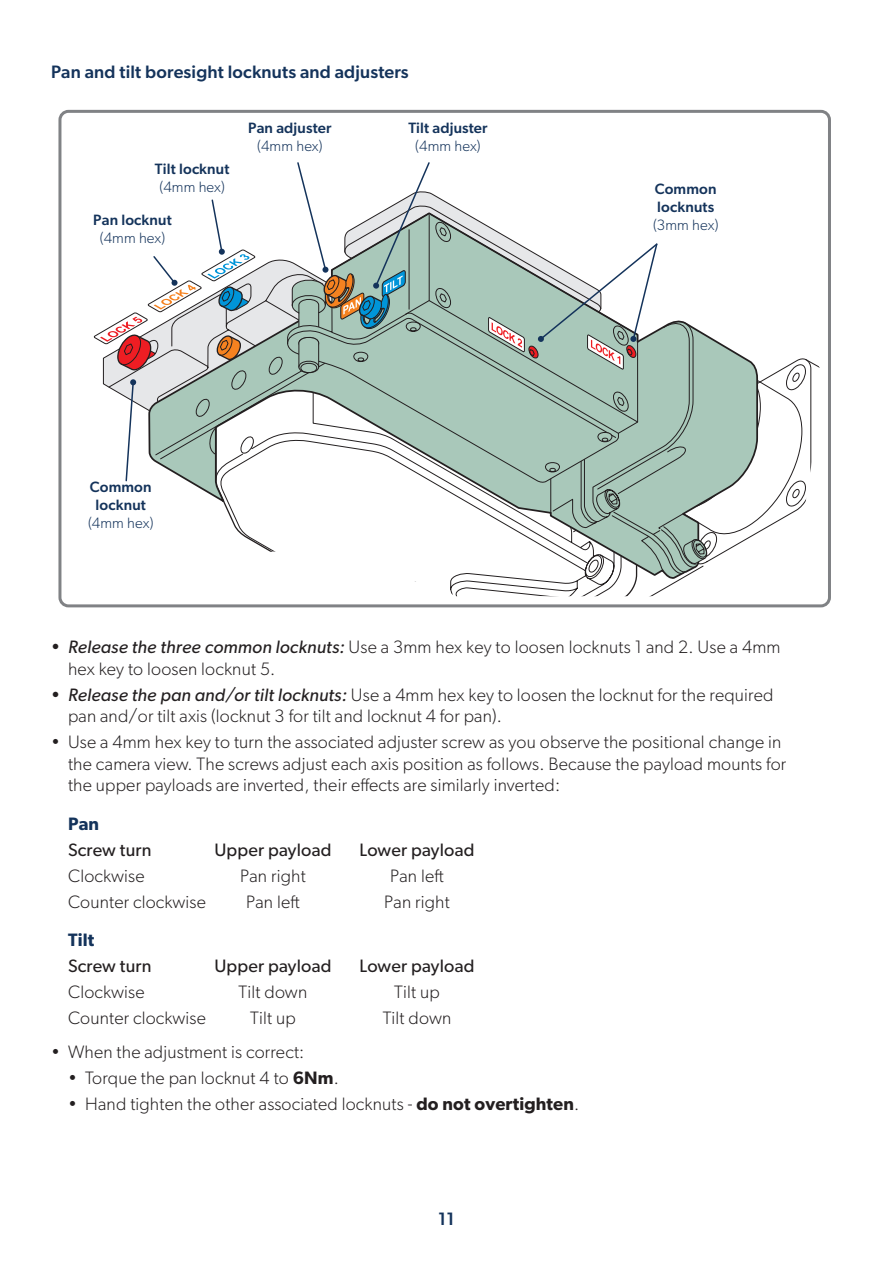
<style>
.page{position:relative;width:893px;height:1263px;background:#fff}
.page>*{position:absolute;margin:0;border:0;box-sizing:border-box;transform-origin:0 0}
.Body{font:300 18px/21.6px "Gibson";letter-spacing:.01em;color:#231f20}
.Body-2{font:18px "Gibson";letter-spacing:.01em;color:#231f20}
.Head_3{font:500 18px "Gibson";letter-spacing:.01em;color:#14335b}
.Head_4{font:600 18px "Gibson";letter-spacing:.01em;color:#14335b}
.Diagram_head{font:500 15px/18px "Gibson";letter-spacing:.01em;color:#14335b;text-align:center}
.Diagram_head-2{font:300 15px "Gibson";letter-spacing:.01em;color:#14335b}
.s1{font-weight:300}
.s2{font-weight:400;font-style:italic}
.s3{font-weight:600}
</style>
<div class="page">
<svg style="left:650px;top:359px;width:161px;height:237px"></svg>
<svg style="left:415px;top:580px;width:203px;height:16px"></svg>
<svg style="left:659px;top:335px;width:100px;height:245px"></svg>
<svg style="left:683px;top:560px;width:24px;height:4px"></svg>
<svg style="left:659px;top:320px;width:48px;height:240px;background:#a3bdb1"></svg>
<div style="left:58px;top:110px;width:773px;height:497px;border:3px solid #808285;border-radius:9px"></div>
<svg style="left:93px;top:162px;width:566px;height:418px"></svg>
<p class="Head_3" style="left:51px;top:61px;width:359px">Pan and tilt boresight locknuts and adjusters</p>
<p class="Diagram_head" style="left:155px;top:160px;width:76px">Tilt locknut <span class="s1">(4mm hex)</span></p>
<p class="Diagram_head" style="left:93px;top:210px;width:80px">Pan locknut <span class="s1">(4mm hex)</span></p>
<p class="Diagram_head" style="left:248px;top:119px;width:85px">Pan adjuster</p>
<p class="Diagram_head-2" style="left:257px;top:137px;width:67px">(4mm hex)</p>
<p class="Diagram_head" style="left:408px;top:119px;width:81px">Tilt adjuster</p>
<p class="Diagram_head-2" style="left:415px;top:137px;width:67px">(4mm hex)</p>
<p class="Diagram_head" style="left:88px;top:477px;width:67px">Common locknut <span class="s1">(4mm hex)</span></p>
<p class="Diagram_head" style="left:655px;top:179px;width:63px;text-align:left">Common locknuts</p>
<p class="Diagram_head-2" style="left:653px;top:216px;width:67px">(3mm hex)</p>
<p class="Body" style="left:68px;top:636px;width:714px;text-indent:-17px"><span class="s2">• Release the three common locknuts:</span> Use a 3mm hex key to loosen locknuts 1 and 2. Use a 4mm hex key to loosen locknut 5.</p>
<p class="Body" style="left:68px;top:684px;width:707px;text-indent:-17px"><span class="s2">• Release the pan and/or tilt locknuts:</span> Use a 4mm hex key to loosen the locknut for the required pan and/or tilt axis (locknut 3 for tilt and locknut 4 for pan).</p>
<p class="Body" style="left:68px;top:731px;width:720px;text-indent:-17px">• Use a 4mm hex key to turn the associated adjuster screw as you observe the positional change in the camera view. The screws adjust each axis position as follows. Because the payload mounts for the upper payloads are inverted, their effects are similarly inverted:</p>
<p class="Head_4" style="left:68px;top:813px;width:33px">Pan</p>
<p class="Body-2" style="left:68px;top:839px;width:85px">Screw turn</p>
<p class="Body-2" style="left:214px;top:839px;width:118px">Upper payload</p>
<p class="Body-2" style="left:360px;top:839px;width:116px">Lower payload</p>
<p class="Body" style="left:68px;top:864px;width:78px">Clockwise</p>
<p class="Body" style="left:240px;top:864px;width:67px">Pan right</p>
<p class="Body" style="left:390px;top:864px;width:55px">Pan left</p>
<p class="Body" style="left:68px;top:890px;width:139px">Counter clockwise</p>
<p class="Body" style="left:246px;top:890px;width:55px">Pan left</p>
<p class="Body" style="left:384px;top:890px;width:67px">Pan right</p>
<p class="Head_4" style="left:68px;top:929px;width:28px">Tilt</p>
<p class="Body-2" style="left:68px;top:955px;width:85px">Screw turn</p>
<p class="Body-2" style="left:214px;top:955px;width:118px">Upper payload</p>
<p class="Body-2" style="left:360px;top:955px;width:116px">Lower payload</p>
<p class="Body" style="left:68px;top:981px;width:78px">Clockwise</p>
<p class="Body" style="left:239px;top:981px;width:70px">Tilt down</p>
<p class="Body" style="left:394px;top:981px;width:47px">Tilt up</p>
<p class="Body" style="left:68px;top:1006px;width:139px">Counter clockwise</p>
<p class="Body" style="left:250px;top:1006px;width:47px">Tilt up</p>
<p class="Body" style="left:383px;top:1006px;width:70px">Tilt down</p>
<p class="Body" style="left:51px;top:1041px;width:255px">• When the adjustment is correct:</p>
<p class="Body" style="left:68px;top:1067px;width:272px">• Torque the pan locknut 4 to <span class="s3">6Nm</span>.</p>
<p class="Body" style="left:68px;top:1093px;width:513px">• Hand tighten the other associated locknuts - <span class="s3">do not overtighten</span>.</p>
<p class="Head_3" style="left:438px;top:1208px;width:18px">11</p>
</div>
